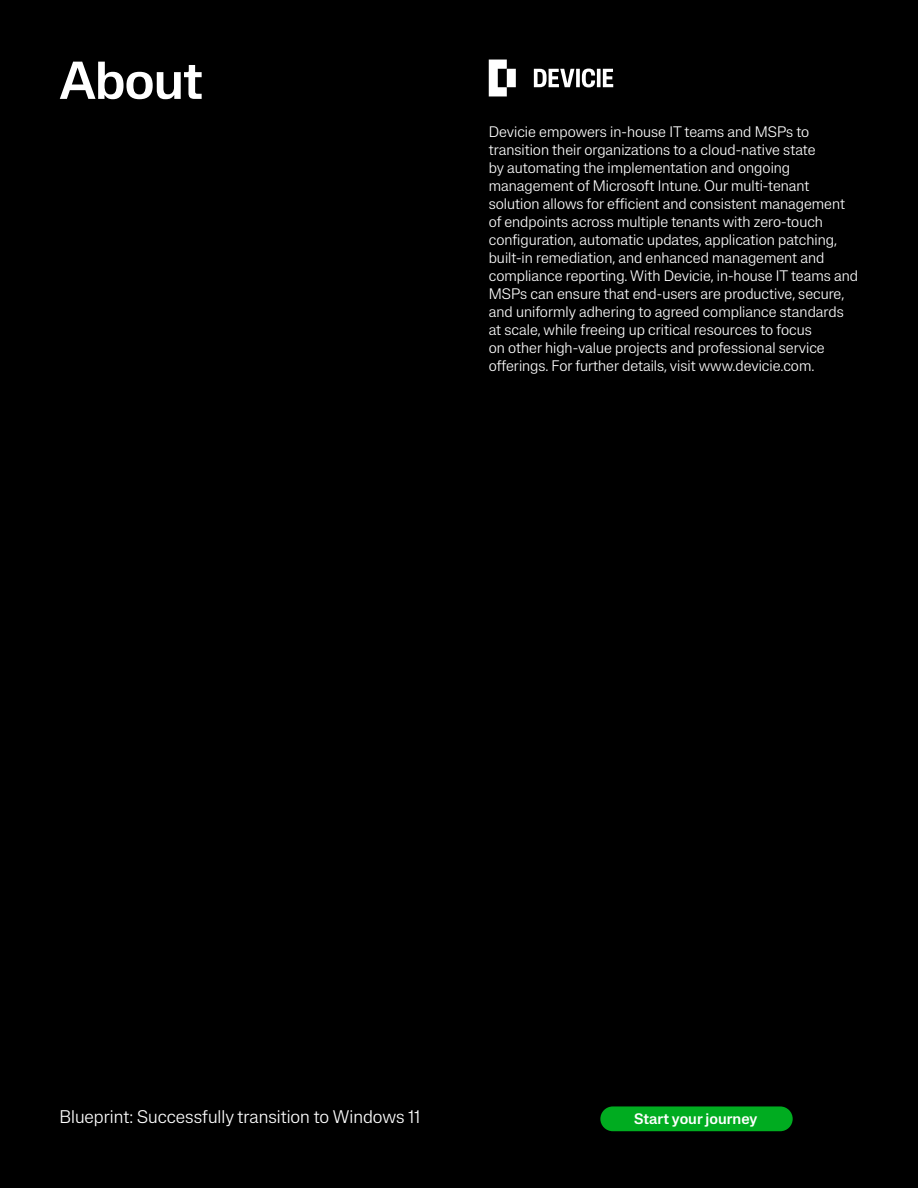
<style>
.page{position:relative;width:918px;height:1188px;background:#000}
.page>*{position:absolute;margin:0;border:0;box-sizing:border-box;transform-origin:0 0}
.t1{font:500 52.5px "Lateral Standard";letter-spacing:-.02em;color:#fff}
.t2{font:300 18px "Lateral Standard";color:#fff}
.t3{font:300 15px/18px "Lateral Standard";color:#fff}
.t4{font:500 15px "Lateral Standard";color:#fff}
</style>
<div class="page">
<svg style="left:489px;top:60px;width:124px;height:36px"></svg>
<div style="left:600px;top:1106px;width:193px;height:25px;background:#00ac20;border-radius:12px"></div>
<p class="t1" style="left:60px;top:50px;width:145px">About</p>
<p class="t3" style="left:489px;top:123px;width:371px">Devicie empowers in-house IT teams and MSPs to transition their organizations to a cloud-native state<br>by automating the implementation and ongoing management of Microsoft Intune. Our multi-tenant solution allows for efficient and consistent management of endpoints across multiple tenants with zero-touch configuration, automatic updates, application patching, built-in remediation, and enhanced management and compliance reporting. With Devicie, in-house IT teams and MSPs can ensure that end-users are productive, secure, and uniformly adhering to agreed compliance standards at scale, while freeing up critical resources to focus<br>on other high-value projects and professional service offerings. For further details, visit www.devicie.com.</p>
<p class="t2" style="left:60px;top:1106px;width:362px">Blueprint: Successfully transition to Windows 11</p>
<p class="t4" style="left:634px;top:1110px;width:125px">Start your journey</p>
</div>
